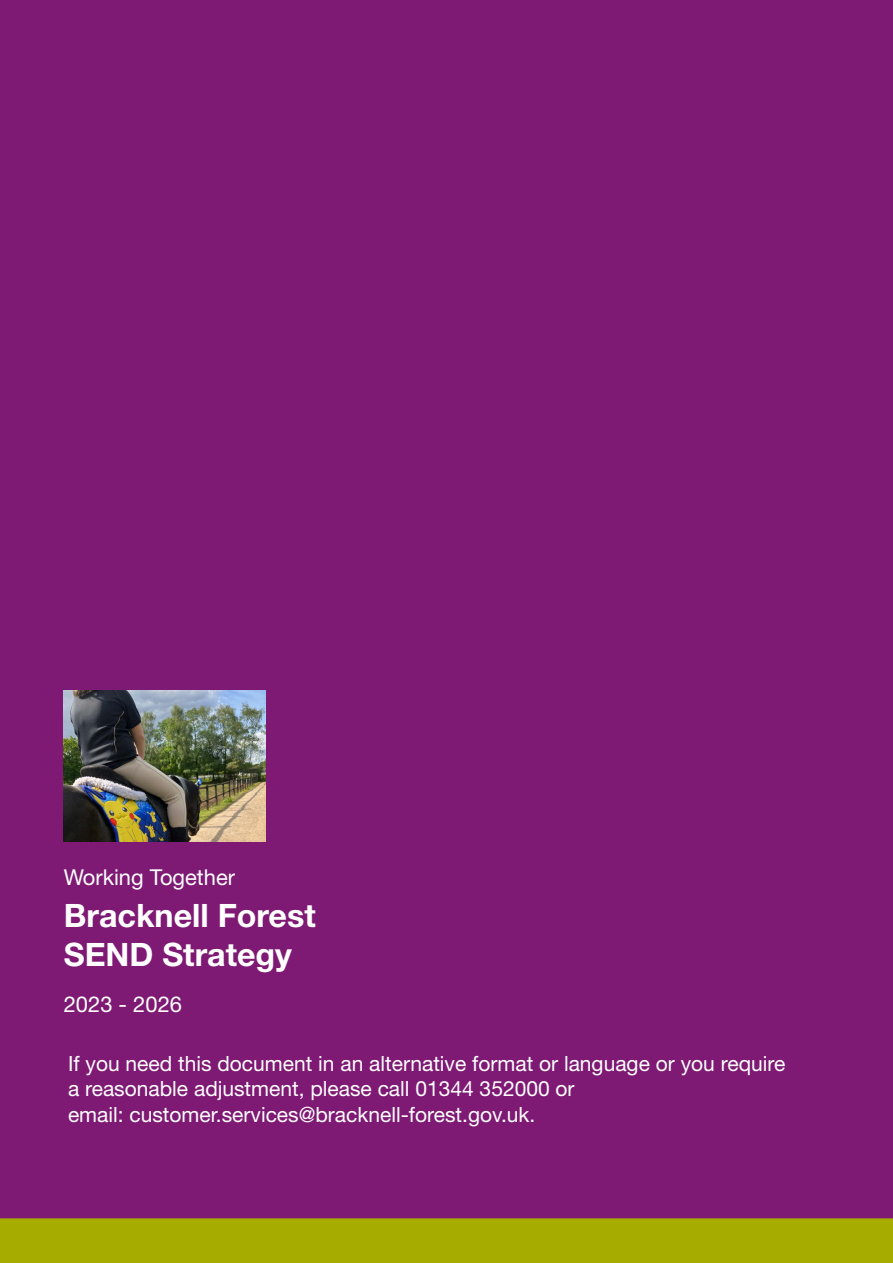
<style>
.page{position:relative;width:893px;height:1263px;background:#fff}
.page>*{position:absolute;margin:0;border:0;box-sizing:border-box;transform-origin:0 0}
.t1{font:700 32.25px/38.7px "Helvetica Neue";color:#fff}
.t2{font:21.9px "Helvetica Neue";color:#fff}
.Page_heading{font:21px/25.2px "Helvetica Neue";color:#fff}
</style>
<div class="page">
<div style="left:0;top:1218px;width:893px;height:45px;background:#a7ac00"></div>
<div style="left:0;top:0;width:893px;height:1218px;background:#7e1974"></div>
<img style="left:64px;top:691px;width:202px;height:151px">
<p class="t2" style="left:64px;top:864px;width:173px">Working Together</p>
<p class="t1" style="left:64px;top:895px;width:254px">Bracknell Forest<br>SEND Strategy</p>
<p class="t2" style="left:64px;top:991px;width:120px">2023 - 2026</p>
<p class="Page_heading" style="left:68px;top:1051px;width:719px">If you need this document in an alternative format or language or you require a reasonable adjustment, please call 01344 352000 or</p>
<p class="Page_heading" style="left:68px;top:1101px;width:469px">email: customer.services@bracknell-forest.gov.uk.</p>
</div>
